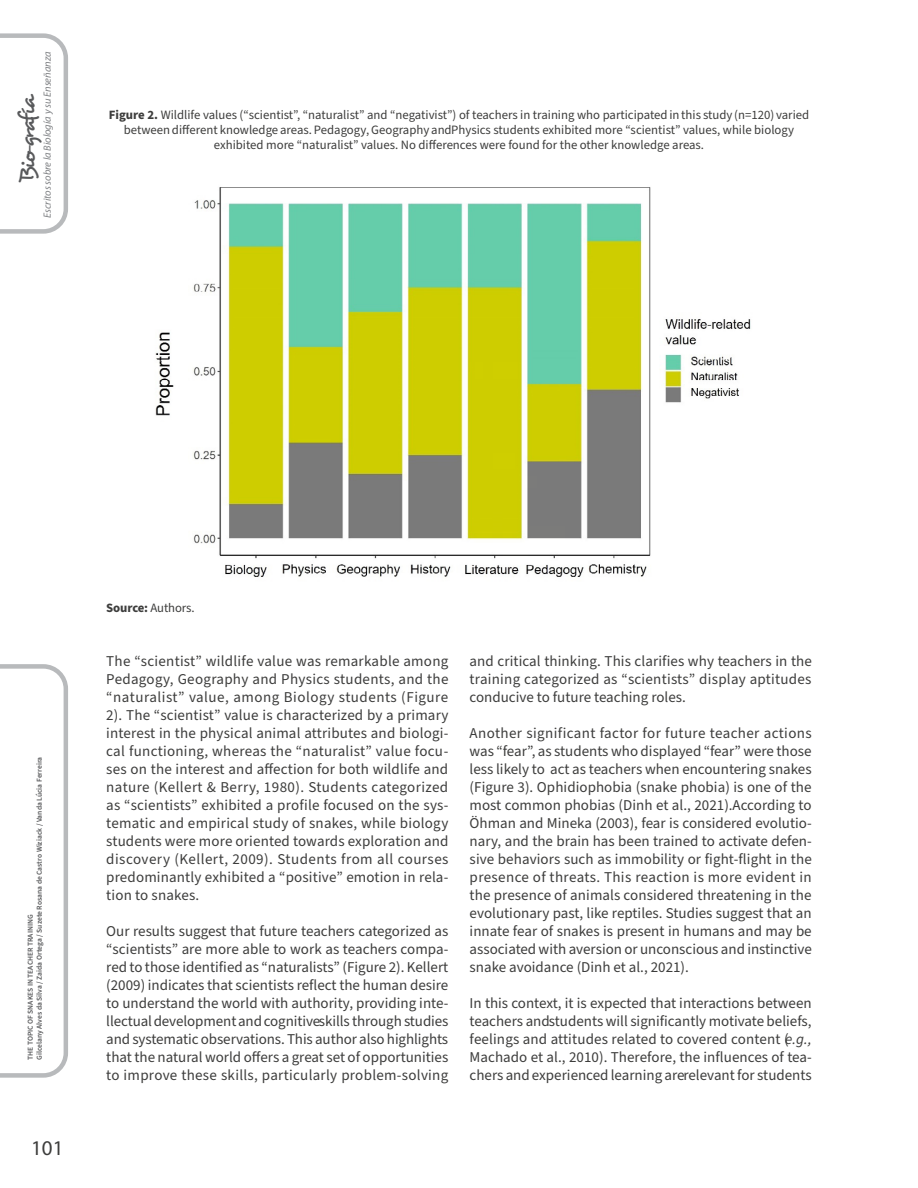
<style>
.page{position:relative;width:918px;height:1188px;background:#fff}
.page>*{position:absolute;margin:0;border:0;box-sizing:border-box;transform-origin:0 0}
.t1{font:22.5px "Desyrel";color:#58595b}
.t2{font:21px "Myriad Pro";color:#3d3d3c}
.Texto_corrido{font:15px/18px "Source Sans Pro";color:#3d3d3c;text-align:justify}
.Graficas_Figuras{font:12.75px/15px "Source Sans Pro";color:#3d3d3c;text-align:center}
.Fuente{font:12.75px "Source Sans Pro";color:#3d3d3c}
.t3{font:italic 10.5px "Myriad Pro";letter-spacing:-.005em;color:#808285}
.t4{font:600 7.5px/9px "Source Sans Pro";color:#58595b}
.s1{font-weight:700}
.s2{font-style:italic}
</style>
<div class="page">
<img style="left:155px;top:187px;width:596px;height:390px">
<svg style="left:0;top:664px;width:68px;height:414px"></svg>
<svg style="left:0;top:33px;width:68px;height:201px"></svg>
<p class="t3" style="left:41px;top:218px;width:168px;rotate:-90deg">Escritos sobre la Biología y su Enseñanza</p>
<h1 class="t1" style="left:13px;top:182px;width:89px;rotate:-90deg">Bio-grafía</h1>
<p class="Graficas_Figuras" style="left:109px;top:108px;width:702px"><span class="s1">Figure 2.</span> Wildlife values (“scientist”, “naturalist” and “negativist”) of teachers in training who participated in this study (n=120) varied between different knowledge areas. Pedagogy, Geography and Physics students exhibited more “scientist” values, while biology exhibited more “naturalist” values. No differences were found for the other knowledge areas.</p>
<p class="t4" style="left:26px;top:1060px;width:305px;rotate:-90deg">THE TOPIC OF SNAKES IN TEACHER TRAINING<br>Gilcelany Alves da Silva / Zaida Ortega / Suzete Rosana de Castro Wiziack / Vanda Lúcia Ferreira</p>
<h2 class="t2" style="left:31px;top:1135px;width:34px">101</h2>
<p class="Fuente" style="left:106px;top:599px;width:90px"><span class="s1">Source:</span> Authors.</p>
<p class="Texto_corrido" style="left:106px;top:653px;width:344px">The “scientist” wildlife value was remarkable among Pedagogy, Geography and Physics students, and the “naturalist” value, among Biology students (Figure 2). The “scientist” value is characterized by a primary interest in the physical animal attributes and biologi&shy;cal functioning, whereas the “naturalist” value focu&shy;ses on the interest and affection for both wildlife and nature (Kellert &amp; Berry, 1980). Students categorized as “scientists” exhibited a profile focused on the sys&shy;tematic and empirical study of snakes, while biology students were more oriented towards exploration and discovery (Kellert, 2009). Students from all courses predominantly exhibited a “positive” emotion in rela&shy;tion to snakes.</p>
<p class="Texto_corrido" style="left:106px;top:923px;width:344px">Our results suggest that future teachers categorized as “scientists” are more able to work as teachers compa&shy;red to those identified as “naturalists” (Figure 2). Kellert (2009) indicates that scientists reflect the human desire to understand the world with authority, providing inte&shy;llectual development and cognitive skills through studies and systematic observations. This author also highlights that the natural world offers a great set of opportunities to improve these skills, particularly problem-solving</p>
<p class="Texto_corrido" style="left:470px;top:653px;width:344px">and critical thinking. This clarifies why teachers in the training categorized as “scientists” display aptitudes conducive to future teaching roles.</p>
<p class="Texto_corrido" style="left:470px;top:725px;width:344px">Another significant factor for future teacher actions was “fear”, as students who displayed “fear” were those less likely to act as teachers when encountering snakes (Figure 3). Ophidiophobia (snake phobia) is one of the most common phobias (Dinh et al., 2021). According to Öhman and Mineka (2003), fear is considered evolutio&shy;nary, and the brain has been trained to activate defen&shy;sive behaviors such as immobility or fight-flight in the presence of threats. This reaction is more evident in the presence of animals considered threatening in the evolutionary past, like reptiles. Studies suggest that an innate fear of snakes is present in humans and may be associated with aversion or unconscious and instinctive snake avoidance (Dinh et al., 2021).</p>
<p class="Texto_corrido" style="left:470px;top:995px;width:344px">In this context, it is expected that interactions between teachers and students will significantly motivate beliefs, feelings and attitudes related to covered content (<span class="s2">e.g., </span>Machado et al., 2010). Therefore, the influences of tea&shy;chers and experienced learning are relevant for students</p>
</div>
